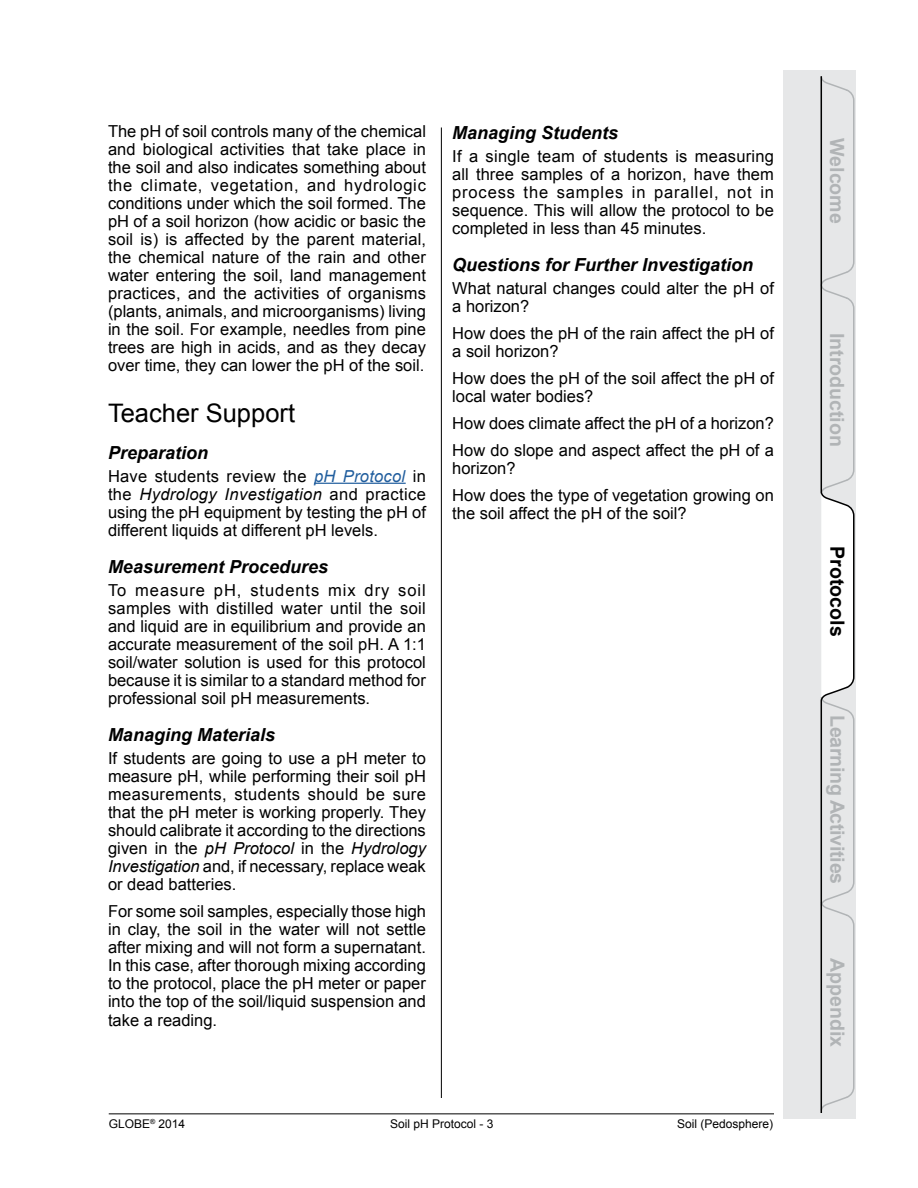
<style>
.page{position:relative;width:918px;height:1188px;background:#fff}
.page>*{position:absolute;margin:0;border:0;box-sizing:border-box;transform-origin:0 0}
.t1{font:25.5px "Arial";color:#000}
.t2{font:700 19.65px "Arial";color:#b1b4b6}
.t3{font:700 19.65px "Arial";color:#000}
.t4{font:italic 700 18px "Arial";color:#000}
.t5{font:16.5px/18px "Arial";color:#000;text-align:justify}
.t6{font:12px "Arial";color:#000}
.s1{font-style:italic;color:#215e9e}
.s2{font-style:italic}
</style>
<div class="page">
<hr style="left:441px;top:128px;width:1px;height:970px;background:#000">
<hr style="left:109px;top:1113px;width:665px;height:1px;background:#000">
<div style="left:783px;top:70px;width:72px;height:1049px;background:#e6e7e8"></div>
<svg style="left:820px;top:76px;width:35px;height:1037px"></svg>
<hr style="left:314px;top:483px;width:92px;height:1px;background:#215e9e">
<p class="t5" style="left:108px;top:122px;width:320px">The pH of soil controls many of the chemical and biological activities that take place in the soil and also indicates something about the climate, vegetation, and hydrologic conditions under which the soil formed. The pH of a soil horizon (how acidic or basic the soil is) is affected by the parent material, the chemical nature of the rain and other water entering the soil, land management practices, and the activities of organisms (plants, animals, and microorganisms) living in the soil. For example, needles from pine trees are high in acids, and as they decay over time, they can lower the pH of the soil.</p>
<h1 class="t1" style="left:108px;top:396px;width:189px">Teacher Support</h1>
<p class="t4" style="left:108px;top:441px;width:102px">Preparation</p>
<p class="t5" style="left:108px;top:467px;width:320px">Have students review the <span class="s1">pH Protocol</span> in the <span class="s2">Hydrology Investigation</span> and practice using the pH equipment by testing the pH of different liquids at different pH levels.</p>
<p class="t4" style="left:108px;top:555px;width:222px">Measurement Procedures</p>
<p class="t5" style="left:108px;top:581px;width:319px">To measure pH, students mix dry soil samples with distilled water until the soil and liquid are in equilibrium and provide an accurate measurement of the soil pH. A 1:1 soil/water solution is used for this protocol because it is similar to a standard method for professional soil pH measurements.</p>
<p class="t4" style="left:108px;top:723px;width:169px">Managing Materials</p>
<p class="t5" style="left:108px;top:749px;width:320px">If students are going to use a pH meter to measure pH, while performing their soil pH measurements, students should be sure that the pH meter is working properly. They should calibrate it according to the directions given in the <span class="s2">pH Protocol</span> in the <span class="s2">Hydrology Investigation</span> and, if necessary, replace weak or dead batteries.</p>
<p class="t5" style="left:108px;top:902px;width:320px">For some soil samples, especially those high in clay, the soil in the water will not settle after mixing and will not form a supernatant.<br>In this case, after thorough mixing according to the protocol, place the pH meter or paper into the top of the soil/liquid suspension and</p>
<p class="t5" style="left:108px;top:1012px;width:111px">take a reading.</p>
<p class="t4" style="left:452px;top:121px;width:168px">Managing Students</p>
<p class="t5" style="left:452px;top:147px;width:323px">If a single team of students is measuring all three samples of a horizon, have them process the samples in parallel, not in sequence. This will allow the protocol to be completed in less than 45 minutes.</p>
<p class="t4" style="left:452px;top:253px;width:303px">Questions for Further Investigation</p>
<p class="t5" style="left:452px;top:279px;width:323px">What natural changes could alter the pH of a horizon?</p>
<p class="t5" style="left:452px;top:324px;width:323px">How does the pH of the rain affect the pH of a soil horizon?</p>
<p class="t5" style="left:452px;top:369px;width:323px">How does the pH of the soil affect the pH of local water bodies?</p>
<p class="t5" style="left:452px;top:409px;width:323px;line-height:27px">How does climate affect the pH of a horizon?<br>How do slope and aspect affect the pH of a</p>
<p class="t5" style="left:452px;top:454px;width:323px;line-height:27px">horizon?<br>How does the type of vegetation growing on</p>
<p class="t5" style="left:452px;top:504px;width:236px">the soil affect the pH of the soil?</p>
<p class="t6" style="left:109px;top:1116px;width:78px">GLOBE<sup>®</sup> 2014</p>
<p class="t6" style="left:390px;top:1116px;width:105px">Soil pH Protocol - 3</p>
<p class="t6" style="left:677px;top:1116px;width:98px">Soil (Pedosphere)</p>
<p class="t2" style="left:850px;top:138px;width:87px;rotate:90deg">Welcome</p>
<p class="t2" style="left:850px;top:333px;width:116px;rotate:90deg">Introduction</p>
<p class="t3" style="left:850px;top:546px;width:92px;rotate:90deg">Protocols</p>
<p class="t2" style="left:850px;top:715px;width:171px;rotate:90deg">Learning Activities</p>
<p class="t2" style="left:850px;top:958px;width:91px;rotate:90deg">Appendix</p>
</div>
